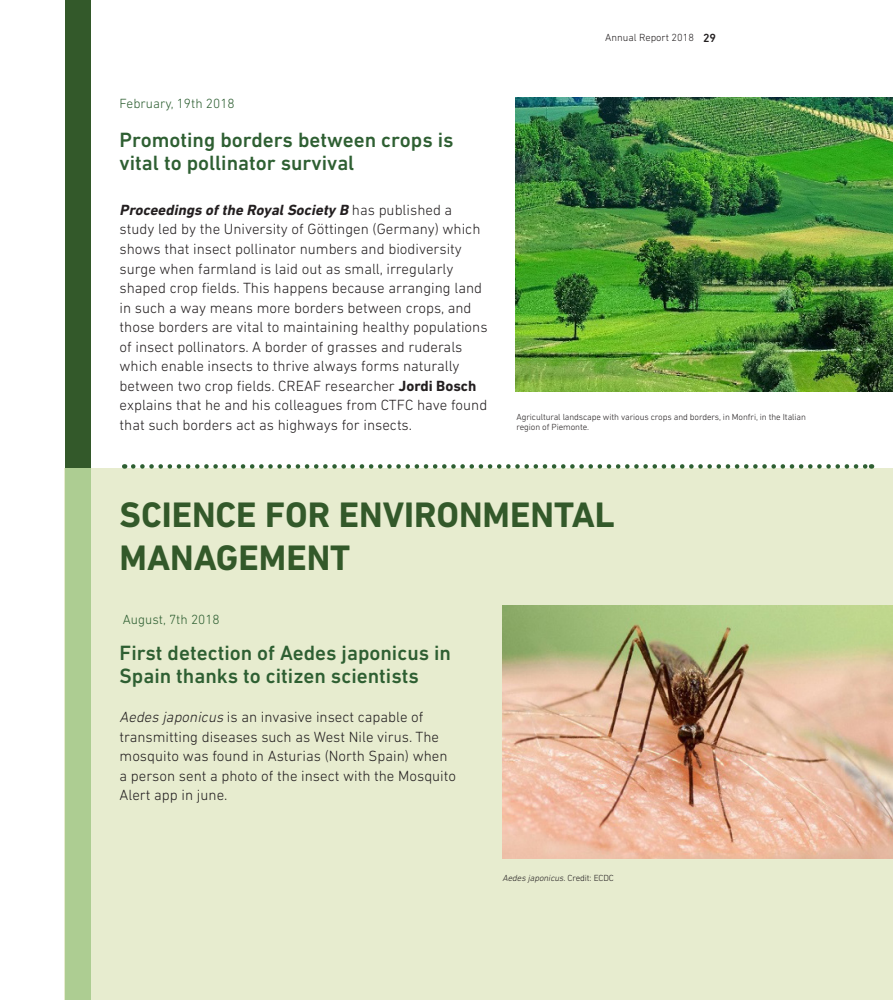
<style>
.page{position:relative;width:893px;height:1000px;background:#fff}
.page>*{position:absolute;margin:0;border:0;box-sizing:border-box;transform-origin:0 0}
.Plain_Text{font:700 36px/43.2px "DIN Next LT Pro";color:#33592a}
.t1{font:500 21px/23.1px "DIN Next LT Pro";color:#2e5f32}
.t2{font:300 15px/19.5px "DIN Next LT Pro";color:#231f20}
.t3{font:300 13.5px "DIN Next LT Pro";color:#2e5f32}
.t4{font:300 10.5px "DIN Next LT Pro";color:#231f20}
.t5{font:300 9px/9.9px "DIN Next LT Pro";letter-spacing:-.01em;color:#231f20}
.t6{font:italic 300 9px "DIN Next LT Pro";color:#231f20}
.s1{font-weight:700;font-style:italic}
.s2{font-weight:700}
.s3{font-weight:500;font-size:12px}
.s4{font-style:italic}
.s5{font-style:normal}
</style>
<div class="page">
<hr style="left:0;top:0;width:1px;height:195px;background:#86a20b">
<div style="left:64px;top:468px;width:829px;height:531px;background:#e7eccf"></div>
<svg style="left:133px;top:464px;width:739px;height:4px"></svg>
<img style="left:503px;top:605px;width:390px;height:253px">
<img style="left:516px;top:98px;width:377px;height:294px">
<div style="left:66px;top:0;width:25px;height:468px;background:#33592a"></div>
<div style="left:66px;top:468px;width:25px;height:531px;background:#adcd92"></div>
<p class="t3" style="left:120px;top:96px;width:117px">February, 19th 2018</p>
<p class="t1" style="left:120px;top:128px;width:336px">Promoting borders between crops is vital to pollinator survival</p>
<p class="t2" style="left:120px;top:200px;width:369px"><span class="s1">Proceedings ofthe RoyalSociety B</span> h a s p u b l i s h e d a study led by the University of Göttingen (Germany) which shows that insect pollinator numbers and biodiversity surge when farmland is laid out as small, irregularly shaped crop fields. This happens because arranging land in such a way means more borders between crops, and those borders are vital to maintaining healthy populations of insect pollinators. A border of grasses and ruderals which enable insects to thrive always forms naturally between two crop fields. CREAF researcher <span class="s2">Jordi Bosch </span>explains that he and his colleagues from CTFC have found that such borders act as highways for insects.</p>
<p class="t4" style="left:605px;top:32px;width:113px">Annual Report 2018 <span class="s3">29</span></p>
<p class="t5" style="left:516px;top:411px;width:291px">Agricultural landscape with various crops and borders, in Monfri, in the Italian region of Piemonte.</p>
<p class="Plain_Text" style="left:120px;top:493px;width:497px">SCIENCE FOR ENVIRONMENTAL<br>MANAGEMENT</p>
<p class="t3" style="left:123px;top:611px;width:98px">August, 7th 2018</p>
<p class="t1" style="left:120px;top:641px;width:333px">First detection of Aedes japonicus in<br>Spain thanks to citizen scientists</p>
<p class="t2" style="left:120px;top:707px;width:338px"><span class="s4">Aedes japonicus</span> is an invasive insect capable of transmitting diseases such as West Nile virus. The mosquito was found in Asturias (North Spain) when a person sent a photo of the insect with the Mosquito Alert app in june.</p>
<p class="t6" style="left:503px;top:872px;width:113px">Aedes japonicus.<span class="s5">C re d i t : E C D C</span></p>
</div>
